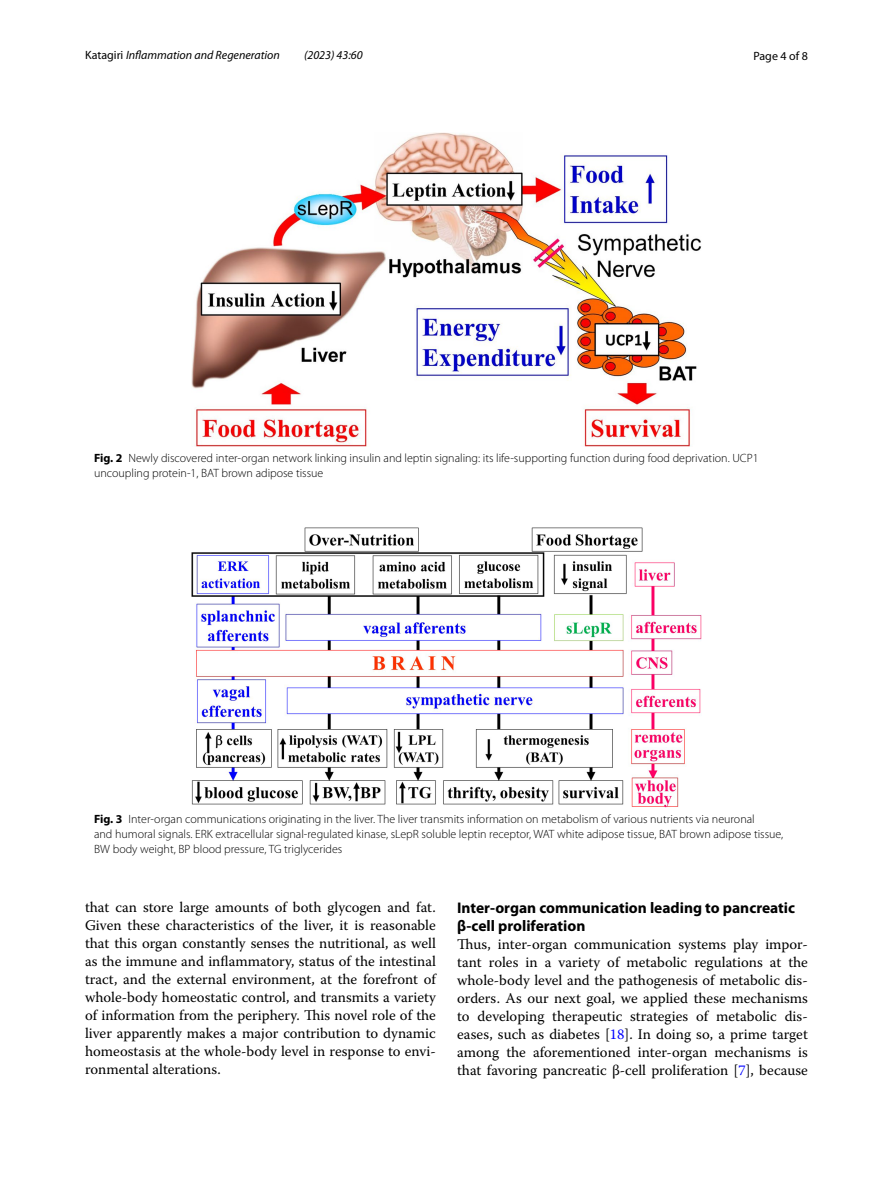
<style>
.page{position:relative;width:893px;height:1187px;background:#fff}
.page>*{position:absolute;margin:0;border:0;box-sizing:border-box;transform-origin:0 0}
.t1{font:700 15.45px/18px "Myriad Pro";color:#000}
.t2{font:14.7px/18px "Warnock Pro";color:#000;text-align:justify}
.t3{font:300 12px/15px "Myriad Pro";color:#000}
.t4{font:italic 12px "Myriad Pro";color:#000}
.t5{font:12px "Myriad Pro";color:#000}
.s1{font-style:normal}
.s2{font-weight:700}
.s3{color:#00f}
</style>
<div class="page">
<img style="left:191px;top:133px;width:511px;height:313px">
<img style="left:191px;top:527px;width:511px;height:280px">
<p class="t4" style="left:85px;top:48px;width:196px"><span class="s1">Katagiri</span> Inflammation and Regeneration</p>
<p class="t4" style="left:304px;top:48px;width:60px">(2023) 43:60</p>
<p class="t5" style="left:753px;top:48px;width:56px">Page 4 of 8</p>
<p class="t3" style="left:94px;top:450px;width:666px"><span class="s2">Fig. 2</span> Newly discovered inter-organ network linking insulin and leptin signaling: its life-supporting function during food deprivation. UCP1 uncoupling protein-1, BAT brown adipose tissue</p>
<p class="t3" style="left:94px;top:811px;width:691px"><span class="s2">Fig. 3</span> Inter-organ communications originating in the liver. The liver transmits information on metabolism of various nutrients via neuronal<br>and humoral signals. ERK extracellular signal-regulated kinase, sLepR soluble leptin receptor, WAT white adipose tissue, BAT brown adipose tissue,<br>BW body weight, BP blood pressure, TG triglycerides</p>
<p class="t2" style="left:85px;top:897px;width:352px">that can store large amounts of both glycogen and fat.<br>Given these characteristics of the liver, it is reasonable that this organ constantly senses the nutritional, as well as the immune and inflammatory, status of the intestinal tract, and the external environment, at the forefront of whole-body homeostatic control, and transmits a variety of information from the periphery. This novel role of the liver apparently makes a major contribution to dynamic homeostasis at the whole-body level in response to envi&shy;ronmental alterations.</p>
<p class="t1" style="left:457px;top:897px;width:339px">Inter‑organ communication leading to pancreatic β‑cell proliferation</p>
<p class="t2" style="left:457px;top:934px;width:352px">Thus, inter-organ communication systems play impor&shy;tant roles in a variety of metabolic regulations at the whole-body level and the pathogenesis of metabolic dis&shy;orders. As our next goal, we applied these mechanisms to developing therapeutic strategies of metabolic dis&shy;eases, such as diabetes [<span class="s3">18</span>]. In doing so, a prime target among the aforementioned inter-organ mechanisms is that favoring pancreatic β-cell proliferation [<span class="s3">7</span>], because</p>
</div>
